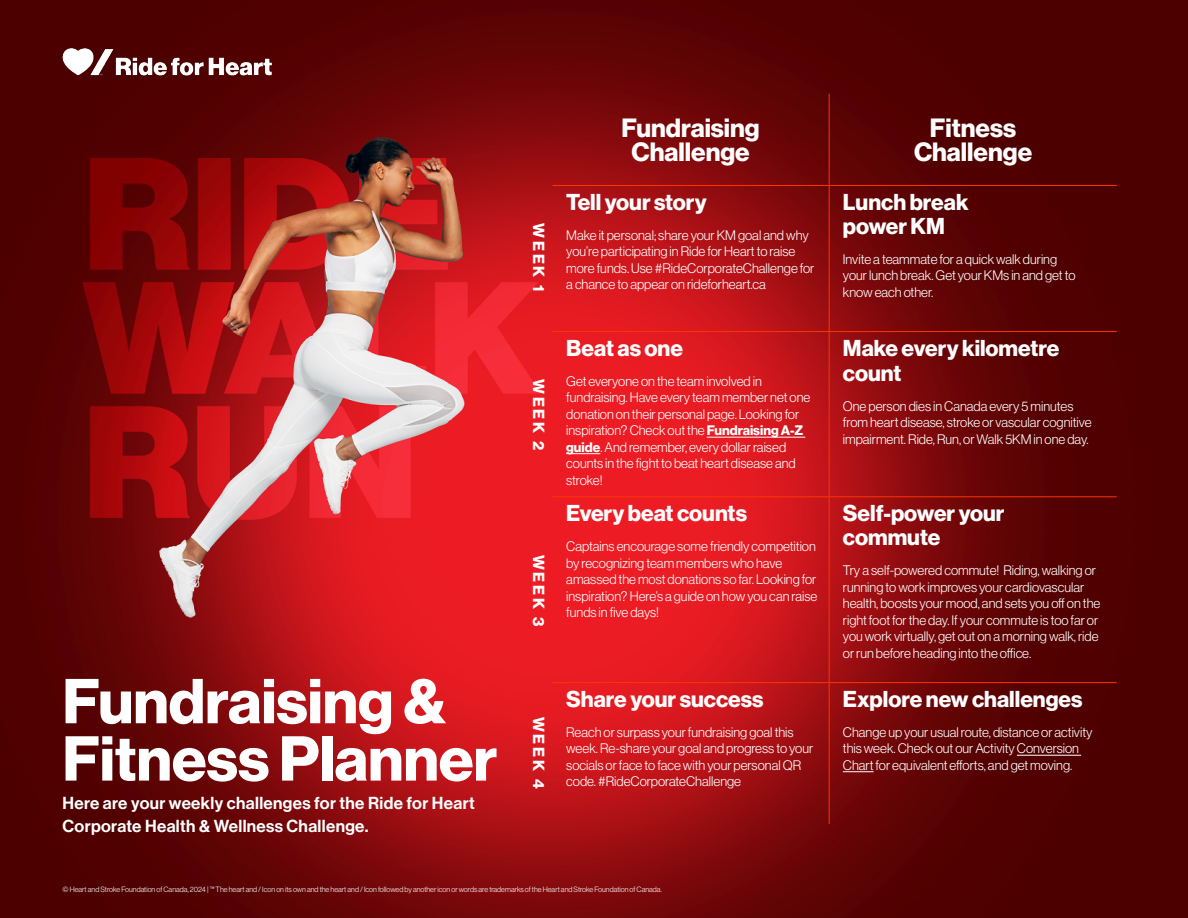
<style>
.page{position:relative;width:1188px;height:918px;background:#fff}
.page>*{position:absolute;margin:0;border:0;box-sizing:border-box;transform-origin:0 0}
.t1{font:61.95px/57.3px "N Haas Grotesk DS Std 75 Bd";color:#fff}
.t2{font:25.95px/24px "N Haas Grotesk DS Std 75 Bd";color:#fff;text-align:center}
.t3{font:22.5px/24px "N Haas Grotesk DS Std 75 Bd";color:#fff}
.t4{font:17.1px/23.2px "N Haas Grotesk DS Std 65 Md";letter-spacing:.02em;color:#fff}
.t5{font:15.75px "N Haas Grotesk DS Std 75 Bd";letter-spacing:.18em;color:#fff}
.t6{font:13.5px/16.5px "N Haas Grotesk DS Std 45 Lt";color:#fff}
.t7{font:7.5px "N Haas Grotesk DS Std 45 Lt";color:#fff}
.s1{font-family:"N Haas Grotesk DS Std 75 Bd"}
</style>
<div class="page">
<img style="left:0;top:0;width:1188px;height:918px">
<img style="left:51px;top:11px;width:255px;height:107px">
<hr style="left:829px;top:94px;width:1px;height:91px;background:#ff3400">
<hr style="left:553px;top:185px;width:276px;height:1px;background:#ff3400">
<hr style="left:829px;top:185px;width:288px;height:1px;background:#ff3400">
<hr style="left:829px;top:186px;width:1px;height:145px;background:#ff3400">
<hr style="left:553px;top:331px;width:276px;height:1px;background:#ff3400">
<hr style="left:829px;top:331px;width:288px;height:1px;background:#ff3400">
<hr style="left:829px;top:332px;width:1px;height:164px;background:#ff3400">
<hr style="left:553px;top:496px;width:276px;height:1px;background:#ff3400">
<hr style="left:829px;top:496px;width:288px;height:1px;background:#ff3400">
<hr style="left:829px;top:497px;width:1px;height:185px;background:#ff3400">
<hr style="left:553px;top:682px;width:276px;height:1px;background:#ff3400">
<hr style="left:829px;top:682px;width:288px;height:1px;background:#ff3400">
<hr style="left:829px;top:683px;width:1px;height:141px;background:#ff3400">
<hr style="left:707px;top:437px;width:98px;height:1px;background:#fff">
<hr style="left:566px;top:453px;width:34px;height:1px;background:#fff">
<hr style="left:1017px;top:755px;width:64px;height:1px;background:#fff">
<hr style="left:843px;top:771px;width:31px;height:1px;background:#fff">
<h1 class="t1" style="left:63px;top:674px;width:436px">Fundraising &amp;<br>Fitness Planner</h1>
<p class="t4" style="left:63px;top:791px;width:414px">Here are your weekly challenges for the Ride for Heart<br>Corporate Health &amp; Wellness Challenge.</p>
<p class="t5" style="left:548px;top:223px;width:70px;rotate:90deg">WEEK 1</p>
<p class="t5" style="left:548px;top:379px;width:73px;rotate:90deg">WEEK 2</p>
<p class="t5" style="left:548px;top:555px;width:73px;rotate:90deg">WEEK 3</p>
<p class="t5" style="left:548px;top:717px;width:73px;rotate:90deg">WEEK 4</p>
<h2 class="t2" style="left:622px;top:117px;width:140px">Fundraising<br>Challenge</h2>
<h2 class="t2" style="left:914px;top:117px;width:120px">Fitness<br>Challenge</h2>
<h3 class="t3" style="left:566px;top:190px;width:142px">Tell your story</h3>
<p class="t6" style="left:566px;top:227px;width:250px">Make it personal; share your KM goal and why you’re participating in Ride for Heart to raise more funds. Use #RideCorporateChallenge for a chance to appear on rideforheart.ca</p>
<h3 class="t3" style="left:843px;top:190px;width:127px">Lunch break power KM</h3>
<p class="t6" style="left:843px;top:251px;width:234px">Invite a teammate for a quick walk during your lunch break. Get your KMs in and get to know each other.</p>
<h3 class="t3" style="left:566px;top:336px;width:118px">Beat as one</h3>
<p class="t6" style="left:566px;top:373px;width:246px">Get everyone on the team involved in fundraising. Have every team member net one donation on their personal page. Looking for inspiration? Check out the <span class="s1">Fundraising A-Z guide</span>. And remember, every dollar raised counts in the fight to beat heart disease and stroke!</p>
<h3 class="t3" style="left:566px;top:502px;width:182px">Every beat counts</h3>
<p class="t6" style="left:566px;top:538px;width:253px">Captains encourage some friendly competition by recognizing team members who have amassed the most donations so far. Looking for inspiration? Here’s a guide on how you can raise funds in five days!</p>
<h3 class="t3" style="left:566px;top:687px;width:199px">Share your success</h3>
<p class="t6" style="left:566px;top:724px;width:249px">Reach or surpass your fundraising goal this week. Re-share your goal and progress to your socials or face to face with your personal QR code. #RideCorporateChallenge</p>
<h3 class="t3" style="left:843px;top:336px;width:218px;line-height:25px">Make every kilometre count</h3>
<p class="t6" style="left:843px;top:398px;width:250px">One person dies in Canada every 5 minutes from heart disease, stroke or vascular cognitive impairment. Ride, Run, or Walk 5KM in one day.</p>
<h3 class="t3" style="left:843px;top:502px;width:163px">Self-power your commute</h3>
<p class="t6" style="left:843px;top:562px;width:259px">Try a self-powered commute! Riding, walking or running to work improves your cardiovascular health, boosts your mood, and sets you off on the right foot for the day. If your commute is too far or you work virtually, get out on a morning walk, ride or run before heading into the office.</p>
<h3 class="t3" style="left:843px;top:687px;width:241px">Explore new challenges</h3>
<p class="t6" style="left:843px;top:724px;width:251px">Change up your usual route, distance or activity this week. Check out our Activity Conversion<br>Chart for equivalent efforts, and get moving.</p>
<p class="t7" style="left:63px;top:886px;width:601px">© Heart and Stroke Foundation of Canada, 2024 | ™ The heart and / Icon on its own and the heart and / Icon followed by another icon or words are trademarks of the Heart and Stroke Foundation of Canada.</p>
</div>
